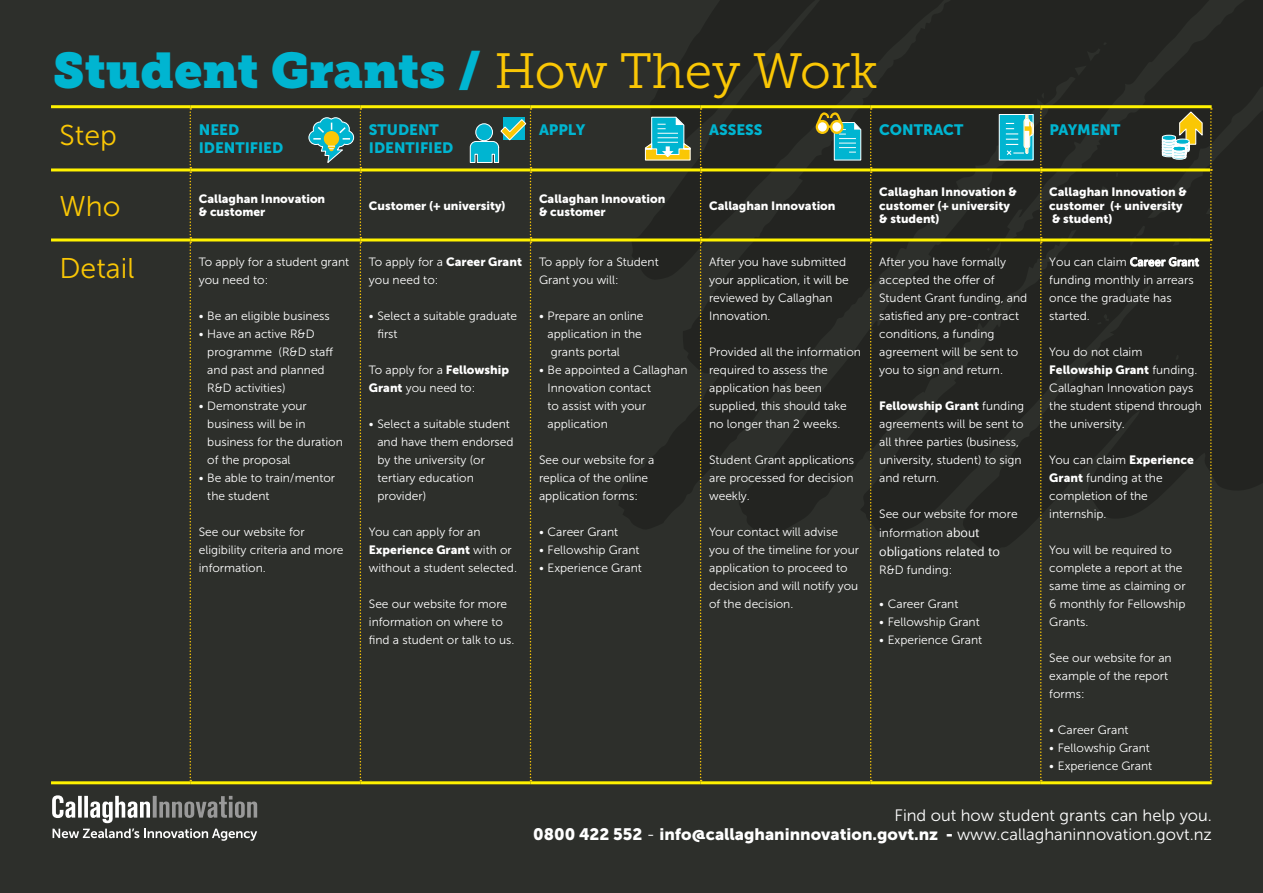
<style>
.page{position:relative;width:1263px;height:893px;background:#2d2f2b}
.page>*{position:absolute;margin:0;border:0;box-sizing:border-box;transform-origin:0 0}
.t1{font:49.5px "Museo Slab";color:#00b5d1}
.t2{font:28.5px "Museo Sans 300";color:#fac705}
.t3{font:16.5px "Museo Sans 900";color:#fff}
.t4{font:16.5px "Museo Sans 300";color:#fff}
.t5{font:15px/18px "Museo Sans 900";color:#00b5d1}
.t6{font:12.75px "Segoe UI";color:#fff}
.t7{font:12px/18px "Museo Sans 300";color:#fff}
.t8{font:12px/13.5px "Museo Sans 900";color:#fff}
.s1{font-family:"Museo Slab 300";color:#fac705}
.s2{font-family:"Museo Sans 900"}
.s3{font-family:"Museo Sans 300"}
.s4{font-family:"Segoe UI";font-weight:600}
.s5{font-family:"Segoe UI";font-size:12.75px}
</style>
<div class="page">
<svg style="left:616px;top:0;width:647px;height:551px;fill:#232421"></svg>
<hr style="left:51px;top:105px;width:139px;height:3px;background:#fff200">
<hr style="left:190px;top:105px;width:170px;height:3px;background:#fff200">
<hr style="left:360px;top:105px;width:170px;height:3px;background:#fff200">
<hr style="left:530px;top:105px;width:171px;height:3px;background:#fff200">
<hr style="left:701px;top:105px;width:170px;height:3px;background:#fff200">
<hr style="left:871px;top:105px;width:170px;height:3px;background:#fff200">
<hr style="left:1041px;top:105px;width:170px;height:3px;background:#fff200">
<hr style="left:51px;top:168px;width:139px;height:3px;background:#fff200">
<hr style="left:190px;top:168px;width:170px;height:3px;background:#fff200">
<hr style="left:360px;top:168px;width:170px;height:3px;background:#fff200">
<hr style="left:530px;top:168px;width:171px;height:3px;background:#fff200">
<hr style="left:701px;top:168px;width:170px;height:3px;background:#fff200">
<hr style="left:871px;top:168px;width:170px;height:3px;background:#fff200">
<hr style="left:1041px;top:168px;width:169px;height:3px;background:#fff200">
<hr style="left:51px;top:238px;width:139px;height:3px;background:#fff200">
<hr style="left:190px;top:238px;width:170px;height:3px;background:#fff200">
<hr style="left:360px;top:238px;width:170px;height:3px;background:#fff200">
<hr style="left:530px;top:238px;width:171px;height:3px;background:#fff200">
<hr style="left:701px;top:238px;width:170px;height:3px;background:#fff200">
<hr style="left:871px;top:238px;width:170px;height:3px;background:#fff200">
<hr style="left:1041px;top:238px;width:169px;height:3px;background:#fff200">
<hr style="left:51px;top:781px;width:139px;height:3px;background:#fff200">
<hr style="left:190px;top:781px;width:170px;height:3px;background:#fff200">
<hr style="left:360px;top:781px;width:170px;height:3px;background:#fff200">
<hr style="left:530px;top:781px;width:171px;height:3px;background:#fff200">
<hr style="left:701px;top:781px;width:170px;height:3px;background:#fff200">
<hr style="left:871px;top:781px;width:170px;height:3px;background:#fff200">
<hr style="left:1041px;top:781px;width:170px;height:3px;background:#fff200">
<svg style="left:190px;top:108px;width:1px;height:673px"></svg>
<svg style="left:360px;top:108px;width:1px;height:673px"></svg>
<svg style="left:700px;top:108px;width:2px;height:673px"></svg>
<svg style="left:870px;top:108px;width:2px;height:673px"></svg>
<svg style="left:1040px;top:108px;width:2px;height:673px"></svg>
<svg style="left:1210px;top:108px;width:2px;height:673px"></svg>
<svg style="left:308px;top:117px;width:46px;height:46px"></svg>
<svg style="left:469px;top:108px;width:62px;height:673px"></svg>
<svg style="left:816px;top:112px;width:46px;height:49px"></svg>
<svg style="left:645px;top:116px;width:46px;height:45px"></svg>
<div style="left:999px;top:114px;width:34px;height:46px;background:#00b5d1"></div>
<svg style="left:1006px;top:114px;width:28px;height:41px"></svg>
<svg style="left:1161px;top:111px;width:42px;height:49px"></svg>
<svg style="left:52px;top:795px;width:205px;height:46px"></svg>
<h1 class="t1" style="left:53px;top:41px;width:826px">Student Grants / <span class="s1">How They Work</span></h1>
<h2 class="t2" style="left:60px;top:120px;width:59px">Step</h2>
<p class="t5" style="left:199px;top:121px;width:86px">NEED<br>IDENTIFIED</p>
<p class="t5" style="left:369px;top:121px;width:86px">STUDENT<br>IDENTIFIED</p>
<p class="t5" style="left:539px;top:121px;width:48px">APPLY</p>
<p class="t5" style="left:709px;top:121px;width:55px">ASSESS</p>
<p class="t5" style="left:879px;top:121px;width:86px">CONTRACT</p>
<p class="t5" style="left:1049px;top:121px;width:73px">PAYMENT</p>
<h2 class="t2" style="left:60px;top:190px;width:63px">Who</h2>
<p class="t8" style="left:199px;top:192px;width:128px">Callaghan Innovation &amp; customer</p>
<p class="t8" style="left:369px;top:198px;width:138px">Customer (+ university)</p>
<p class="t8" style="left:539px;top:192px;width:128px">Callaghan Innovation &amp; customer</p>
<p class="t8" style="left:709px;top:198px;width:128px">Callaghan Innovation</p>
<p class="t8" style="left:879px;top:185px;width:139px">Callaghan Innovation &amp; customer (+ university &amp; student)</p>
<p class="t8" style="left:1049px;top:185px;width:139px">Callaghan Innovation &amp; customer (+ university &amp; student)</p>
<h2 class="t2" style="left:60px;top:253px;width:76px">Detail</h2>
<p class="t7" style="left:199px;top:253px;width:152px">To apply for a student grant you need to:</p>
<p class="t7" style="left:199px;top:307px;width:133px">• Be an eligible business</p>
<p class="t7" style="left:207px;top:325px;width:127px;text-indent:-9px">• Have an active R&amp;D programme (R&amp;D staff and past and planned<br>R&amp;D activities)</p>
<p class="t7" style="left:207px;top:397px;width:137px;text-indent:-9px">• Demonstrate your business will be in business for the duration of the proposal</p>
<p class="t7" style="left:207px;top:469px;width:129px;text-indent:-9px">• Be able to train/mentor the student</p>
<p class="t7" style="left:199px;top:523px;width:146px">See our website for eligibility criteria and more information.</p>
<p class="t7" style="left:369px;top:253px;width:155px">To apply for a <span class="s2">Career Grant </span>you need to:</p>
<p class="t7" style="left:377px;top:307px;width:141px;text-indent:-9px">• Select a suitable graduate first</p>
<p class="t7" style="left:369px;top:361px;width:142px">To apply for a <span class="s2">Fellowship<br>Grant</span> you need to:</p>
<p class="t7" style="left:377px;top:415px;width:138px;text-indent:-9px">• Select a suitable student and have them endorsed by the university (or tertiary education provider)</p>
<p class="t7" style="left:369px;top:523px;width:113px">You can apply for an</p>
<p class="t8" style="left:369px;top:543px;width:144px">Experience Grant <span class="s3">with or</span></p>
<p class="t7" style="left:369px;top:559px;width:150px">without a student selected.</p>
<p class="t7" style="left:369px;top:595px;width:147px">See our website for more information on where to find a student or talk to us.</p>
<p class="t7" style="left:1049px;top:253px;width:151px">You can claim <span class="s4">Career Grant </span>funding monthly in arrears once the graduate has started.</p>
<p class="t7" style="left:1049px;top:343px;width:95px">You do not claim</p>
<p class="t8" style="left:1049px;top:363px;width:149px">Fellowship Grant <span class="s3">funding.</span></p>
<p class="t7" style="left:1049px;top:379px;width:154px">Callaghan Innovation pays the student stipend through the university.</p>
<p class="t7" style="left:1049px;top:451px;width:146px">You can claim <span class="s2">Experience<br>Grant</span> funding at the completion of the internship.</p>
<p class="t7" style="left:1049px;top:541px;width:138px">You will be required to complete a report at the same time as claiming or<br>6 monthly for Fellowship<br>Grants.</p>
<p class="t7" style="left:1049px;top:649px;width:124px">See our website for an example of the report forms:</p>
<p class="t7" style="left:1049px;top:721px;width:81px">• Career Grant</p>
<p class="t7" style="left:1049px;top:739px;width:102px">• Fellowship Grant</p>
<p class="t7" style="left:1049px;top:757px;width:104px">• Experience Grant</p>
<h3 class="t4" style="left:894px;top:806px;width:319px">Find out how student grants can help you.</h3>
<h3 class="t3" style="left:533px;top:825px;width:680px">0800 422 552 <span class="s3">-</span> info@callaghaninnovation.govt.nz - <span class="s3">www.callaghaninnovation.govt.nz</span></h3>
<p class="t7" style="left:539px;top:253px;width:121px">To apply for a Student<br>Grant you will:</p>
<p class="t7" style="left:547px;top:307px;width:98px;text-indent:-9px">• Prepare an online application in the grants portal</p>
<p class="t7" style="left:547px;top:361px;width:142px;text-indent:-9px">• Be appointed a Callaghan<br>Innovation contact<br>to assist with your application</p>
<p class="t7" style="left:539px;top:451px;width:117px">See our website for a replica of the online application forms:</p>
<p class="t7" style="left:539px;top:523px;width:81px">• Career Grant</p>
<p class="t7" style="left:539px;top:541px;width:102px">• Fellowship Grant</p>
<p class="t7" style="left:539px;top:559px;width:104px">• Experience Grant</p>
<p class="t7" style="left:879px;top:253px;width:150px">After you have formally accepted the offer of<br>Student Grant funding, and satisfied any pre-contract conditions, a funding agreement will be sent to you to sign and return.</p>
<p class="t8" style="left:879px;top:399px;width:147px">Fellowship Grant <span class="s3">funding</span></p>
<p class="t7" style="left:879px;top:415px;width:146px">agreements will be sent to all three parties (business, university, student) to sign and return.</p>
<p class="t7" style="left:879px;top:505px;width:140px;line-height:18.8px">See our website for more information <span class="s5">about</span></p>
<p class="t6" style="left:879px;top:543px;width:122px">obligations related to</p>
<p class="t7" style="left:879px;top:561px;width:75px">R&amp;D funding:</p>
<p class="t7" style="left:879px;top:595px;width:81px">• Career Grant</p>
<p class="t7" style="left:879px;top:613px;width:102px">• Fellowship Grant</p>
<p class="t7" style="left:879px;top:631px;width:104px">• Experience Grant</p>
<p class="t7" style="left:709px;top:253px;width:141px">After you have submitted your application, it will be reviewed by Callaghan<br>Innovation.</p>
<p class="t7" style="left:709px;top:343px;width:153px">Provided all the information required to assess the application has been supplied, this should take no longer than 2 weeks.</p>
<p class="t7" style="left:709px;top:451px;width:147px;text-align:justify">Student Grant applications are processed for decision weekly.</p>
<p class="t7" style="left:709px;top:523px;width:151px">Your contact will advise you of the timeline for your application to proceed to decision and will notify you of the decision.</p>
</div>
